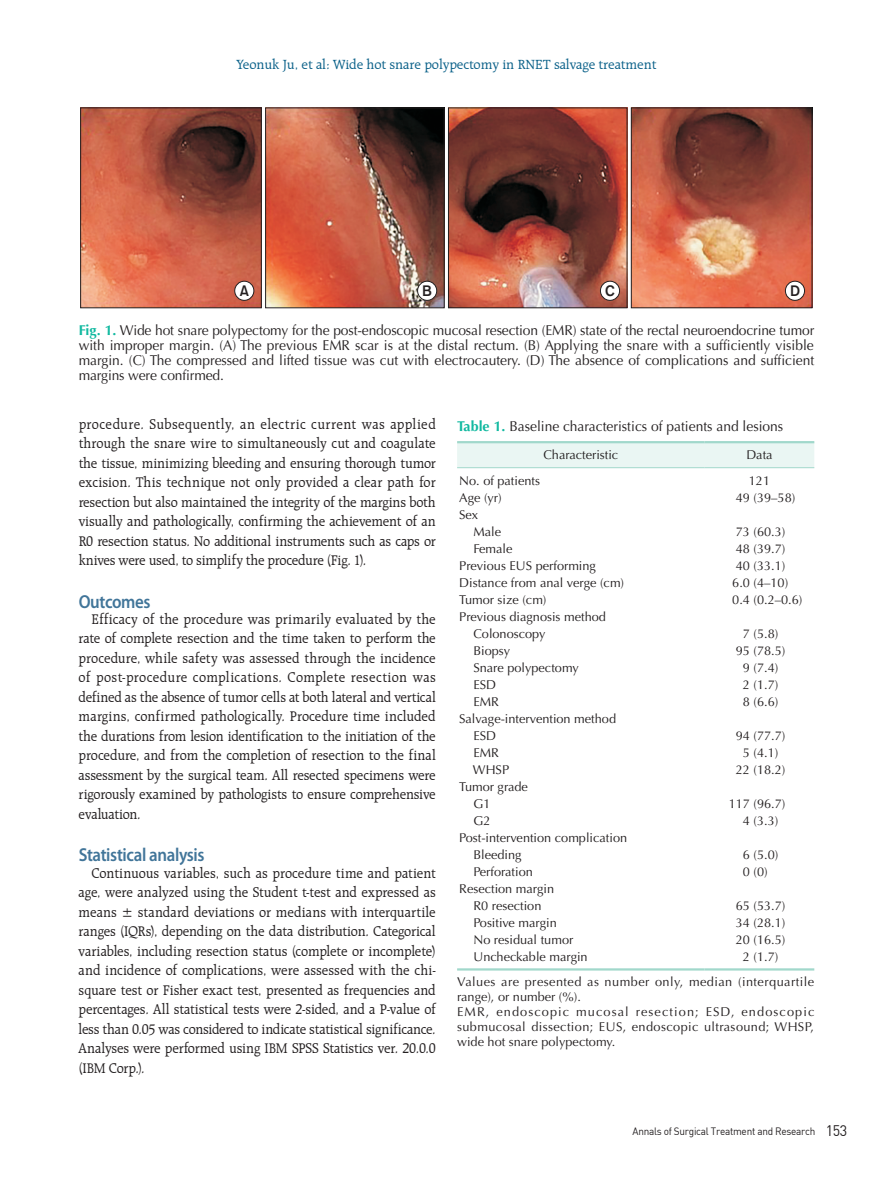
<style>
.page{position:relative;width:893px;height:1191px;background:#fff}
.page>*{position:absolute;margin:0;border:0;box-sizing:border-box;transform-origin:0 0}
.t1{font:600 18.75px "Myriad Pro";letter-spacing:-.02em;color:#417599;scale:.9 1}
.t2{font:15px/19.5px "Raleigh BT";letter-spacing:-.02em;color:#231f20;text-align:justify;scale:.94 1}
.t3{font:15px "Gothic 725 BT Bold A";color:#231f20}
.t4{font:14.25px/15px "Optima LT Std";color:#231f20;text-align:justify}
.t5{font:14.25px "Raleigh BT";letter-spacing:-.01em;color:#0b6189}
.t6{font:12.75px/17px "Optima LT Std";color:#231f20}
.t7{font:12.75px/15px "Optima LT Std";letter-spacing:.03em;color:#231f20}
.t8{font:12.75px/25.5px "Optima LT Std";letter-spacing:.035em;color:#231f20}
.t9{font:10.5px "Dinreg";letter-spacing:-.025em;color:#231f20;scale:.95 1}
.s1{font-weight:700;color:#11b9a0}
.s2{font-size:15px}
</style>
<div class="page">
<div style="left:457px;top:443px;width:357px;height:24px;background:#eaf6f3"></div>
<hr style="left:457px;top:441px;width:248px;height:2px;background:#a1d8cb">
<hr style="left:705px;top:441px;width:109px;height:2px;background:#a1d8cb">
<hr style="left:457px;top:467px;width:248px;height:1px;background:#a1d8cb">
<hr style="left:705px;top:467px;width:109px;height:1px;background:#a1d8cb">
<hr style="left:457px;top:968px;width:248px;height:2px;background:#a1d8cb">
<hr style="left:705px;top:968px;width:109px;height:2px;background:#a1d8cb">
<img style="left:80px;top:107px;width:732px;height:201px">
<div style="left:235px;top:281px;width:19px;height:19px;background:#fff;border-radius:50%"></div>
<div style="left:234px;top:281px;width:20px;height:20px;border:1px solid #231f20;border-radius:50%"></div>
<div style="left:418px;top:281px;width:19px;height:19px;background:#fff;border-radius:50%"></div>
<div style="left:417px;top:281px;width:20px;height:20px;border:1px solid #231f20;border-radius:50%"></div>
<div style="left:600px;top:281px;width:20px;height:19px;background:#fff;border-radius:50%"></div>
<div style="left:600px;top:281px;width:20px;height:20px;border:1px solid #231f20;border-radius:50%"></div>
<div style="left:785px;top:281px;width:19px;height:19px;background:#fff;border-radius:50%"></div>
<div style="left:785px;top:281px;width:20px;height:20px;border:1px solid #231f20;border-radius:50%"></div>
<p class="t5" style="left:237px;top:56px;width:421px">Yeonuk Ju, et al: Wide hot snare polypectomy in RNET salvage treatment</p>
<p class="t3" style="left:240px;top:282px;width:11px">A</p>
<p class="t3" style="left:422px;top:282px;width:11px">B</p>
<p class="t3" style="left:605px;top:282px;width:11px">C</p>
<p class="t3" style="left:790px;top:282px;width:12px">D</p>
<p class="t4" style="left:79px;top:323px;width:737px"><span class="s1">Fig. 1.</span> Wide hot snare polypectomy for the post-endoscopic mucosal resection (EMR) state of the rectal neuroendocrine tumor with improper margin. (A) The previous EMR scar is at the distal rectum. (B) Applying the snare with a sufficiently visible margin. (C) The compressed and lifted tissue was cut with electrocautery. (D) The absence of complications and sufficient margins were confirmed.</p>
<p class="t2" style="left:79px;top:414px;width:382px">procedure. Subsequently, an electric current was applied through the snare wire to simultaneously cut and coagulate the tissue, minimizing bleeding and ensuring thorough tumor excision. This technique not only provided a clear path for resection but also maintained the integrity of the margins both visually and pathologically, confirming the achievement of an R0 resection status. No additional instruments such as caps or knives were used, to simplify the procedure (Fig. 1).</p>
<p class="t1" style="left:79px;top:589px;width:82px">Outcomes</p>
<p class="t2" style="left:79px;top:609px;width:382px;text-indent:13px">Efficacy of the procedure was primarily evaluated by the rate of complete resection and the time taken to perform the procedure, while safety was assessed through the incidence of post-procedure complications. Complete resection was defined as the absence of tumor cells at both lateral and vertical margins, confirmed pathologically. Procedure time included the durations from lesion identification to the initiation of the procedure, and from the completion of resection to the final assessment by the surgical team. All resected specimens were rigorously examined by pathologists to ensure comprehensive evaluation.</p>
<p class="t1" style="left:79px;top:843px;width:141px">Statistical analysis</p>
<p class="t2" style="left:79px;top:862px;width:382px;text-indent:13px">Continuous variables, such as procedure time and patient age, were analyzed using the Student t-test and expressed as means ± standard deviations or medians with interquartile ranges (IQRs), depending on the data distribution. Categorical variables, including resection status (complete or incomplete) and incidence of complications, were assessed with the chi&shy;square test or Fisher exact test, presented as frequencies and percentages. All statistical tests were 2-sided, and a P-value of less than 0.05 was considered to indicate statistical significance.<br>Analyses were performed using IBM SPSS Statistics ver. 20.0.0 (IBM Corp.).</p>
<p class="t4" style="left:457px;top:419px;width:328px"><span class="s1">Table 1.</span> Baseline characteristics of patients and lesions</p>
<p class="t6" style="left:543px;top:446px;width:76px">Characteristic</p>
<p class="t6" style="left:746px;top:446px;width:28px">Data</p>
<p class="t6" style="left:459px;top:472px;width:82px">No. of patients</p>
<p class="t6" style="left:749px;top:472px;width:23px">121</p>
<p class="t6" style="left:459px;top:489px;width:44px">Age (yr)</p>
<p class="t6" style="left:736px;top:489px;width:61px">49 (39–58)</p>
<p class="t6" style="left:473px;top:506px;width:29px;text-indent:-14px">Sex<br>Male</p>
<p class="t6" style="left:736px;top:523px;width:51px">73 (60.3)</p>
<p class="t6" style="left:473px;top:540px;width:41px">Female</p>
<p class="t6" style="left:736px;top:540px;width:51px">48 (39.7)</p>
<p class="t6" style="left:459px;top:557px;width:138px">Previous EUS performing</p>
<p class="t6" style="left:736px;top:557px;width:51px">40 (33.1)</p>
<p class="t6" style="left:459px;top:574px;width:166px">Distance from anal verge (cm)</p>
<p class="t6" style="left:732px;top:574px;width:57px">6.0 (4–10)</p>
<p class="t6" style="left:459px;top:591px;width:89px">Tumor size (cm)</p>
<p class="t6" style="left:732px;top:591px;width:72px">0.4 (0.2–0.6)</p>
<p class="t6" style="left:473px;top:608px;width:134px;text-indent:-14px">Previous diagnosis method<br>Colonoscopy</p>
<p class="t6" style="left:743px;top:625px;width:37px">7 (5.8)</p>
<p class="t6" style="left:473px;top:642px;width:38px">Biopsy</p>
<p class="t6" style="left:736px;top:642px;width:51px">95 (78.5)</p>
<p class="t6" style="left:473px;top:659px;width:107px">Snare polypectomy</p>
<p class="t6" style="left:743px;top:659px;width:37px">9 (7.4)</p>
<p class="t6" style="left:473px;top:676px;width:24px">ESD</p>
<p class="t6" style="left:743px;top:676px;width:37px">2 (1.7)</p>
<p class="t6" style="left:473px;top:693px;width:27px">EMR</p>
<p class="t6" style="left:743px;top:693px;width:37px">8 (6.6)</p>
<p class="t6" style="left:473px;top:710px;width:144px;text-indent:-14px">Salvage-intervention method<br>ESD</p>
<p class="t6" style="left:736px;top:727px;width:51px">94 (77.7)</p>
<p class="t6" style="left:473px;top:744px;width:27px">EMR</p>
<p class="t6" style="left:743px;top:744px;width:37px">5 (4.1)</p>
<p class="t6" style="left:473px;top:761px;width:38px">WHSP</p>
<p class="t6" style="left:736px;top:761px;width:51px">22 (18.2)</p>
<p class="t6" style="left:473px;top:778px;width:56px;text-indent:-14px">Tumor grade<br>G1</p>
<p class="t6" style="left:729px;top:795px;width:58px">117 (96.7)</p>
<p class="t6" style="left:473px;top:812px;width:19px">G2</p>
<p class="t6" style="left:743px;top:812px;width:37px">4 (3.3)</p>
<p class="t6" style="left:473px;top:829px;width:155px;text-indent:-14px">Post-intervention complication<br>Bleeding</p>
<p class="t6" style="left:743px;top:846px;width:37px">6 (5.0)</p>
<p class="t6" style="left:473px;top:863px;width:61px">Perforation</p>
<p class="t6" style="left:743px;top:863px;width:26px">0 (0)</p>
<p class="t6" style="left:459px;top:880px;width:96px;text-align:center">Resection margin<br>R0 resection</p>
<p class="t6" style="left:736px;top:897px;width:51px">65 (53.7)</p>
<p class="t6" style="left:473px;top:914px;width:85px">Positive margin</p>
<p class="t6" style="left:736px;top:914px;width:51px">34 (28.1)</p>
<p class="t6" style="left:473px;top:931px;width:101px">No residual tumor</p>
<p class="t6" style="left:736px;top:931px;width:51px">20 (16.5)</p>
<p class="t6" style="left:473px;top:948px;width:116px">Uncheckable margin</p>
<p class="t8" style="left:457px;top:943px;width:359px;text-indent:286px">2 (1.7)<br>Values are presented as number only, median (interquartile</p>
<p class="t7" style="left:457px;top:989px;width:359px">range), or number (%).<br>EMR, endoscopic mucosal resection; ESD, endoscopic submucosal dissection; EUS, endoscopic ultrasound; WHSP, wide hot snare polypectomy.</p>
<p class="t9" style="left:633px;top:1124px;width:228px">Annals of Surgical Treatment and Research <span class="s2">153</span></p>
</div>
